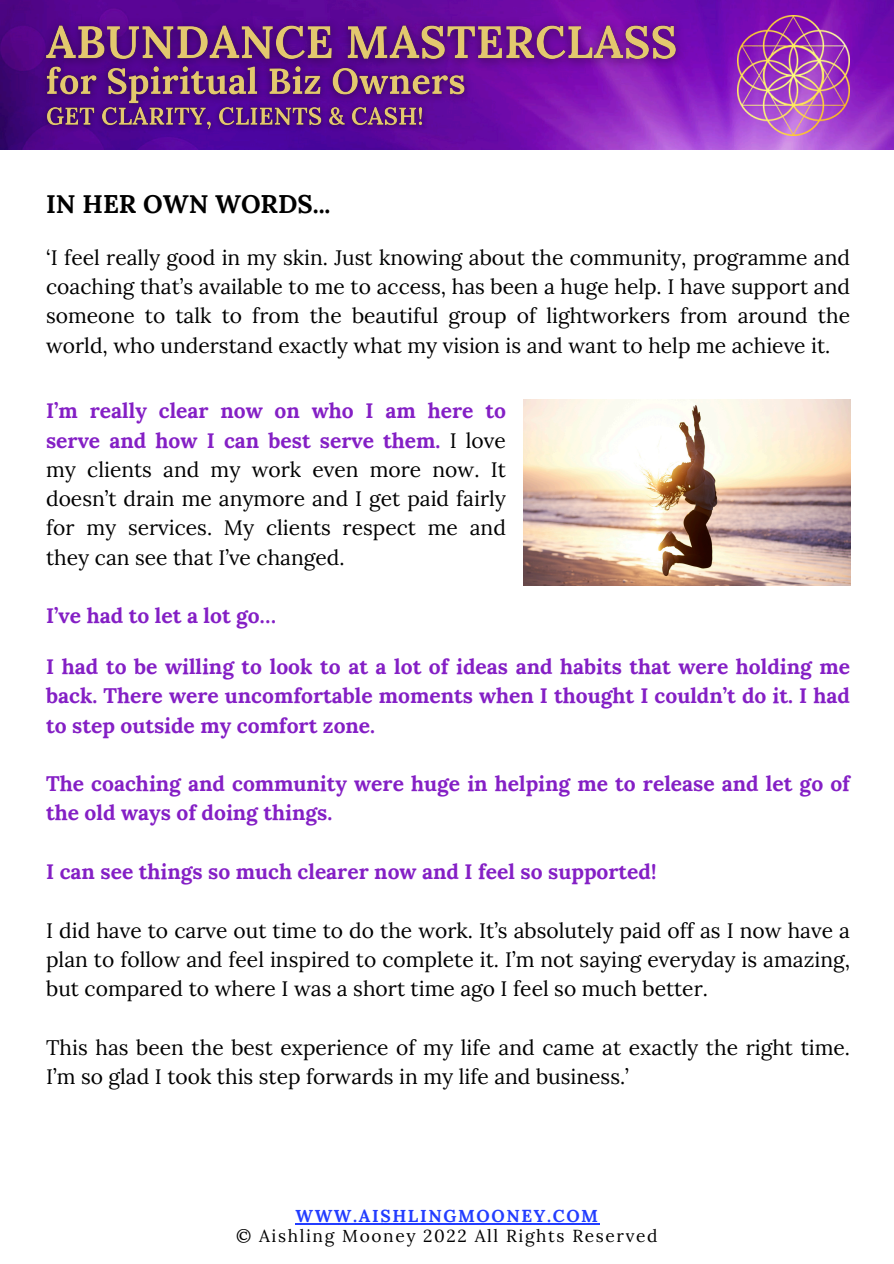
<style>
.page{position:relative;width:894px;height:1264px;background:#fff}
.page>*{position:absolute;margin:0;border:0;box-sizing:border-box;transform-origin:0 0}
.t1{font:700 25.5px "Lora";color:#000}
.t2{font:21px/29.2px "Lora";color:#000;text-align:justify}
.t3{font:700 21px/29.2px "Lora";color:#841fc5;text-align:justify}
.t4{font:17.4px "Lora";letter-spacing:.095em;color:#000}
.t5{font:700 17.4px "Lora";letter-spacing:.095em;color:#233dff}
.s1{font-weight:700;color:#841fc5}
</style>
<div class="page">
<img style="left:0;top:0;width:893px;height:149px">
<img style="left:524px;top:399px;width:326px;height:187px">
<hr style="left:295px;top:1222px;width:304px;height:2px;background:#233dff">
<img style="left:30px;top:10px;width:662px;height:67px">
<img style="left:33px;top:54px;width:445px;height:64px">
<img style="left:37px;top:98px;width:395px;height:41px">
<img style="left:737px;top:15px;width:112px;height:121px">
<h5 class="t1" style="left:46px;top:187px;width:286px">IN HER OWN WORDS...</h5>
<h4 class="t2" style="left:46px;top:243px;width:805px">‘I feel really good in my skin. Just knowing about the community, programme and coaching that’s available to me to access, has been a huge help. I have support and someone to talk to from the beautiful group of lightworkers from around the world, who understand exactly what my vision is and want to help me achieve it.</h4>
<p class="t2" style="left:46px;top:396px;width:461px"><span class="s1">I’m really clear now on who I am here to serve and how I can best serve them.</span> I love my clients and my work even more now. It doesn’t drain me anymore and I get paid fairly for my services. My clients respect me and they can see that I’ve changed.</p>
<h4 class="t3" style="left:46px;top:601px;width:231px">I’ve had to let a lot go…</h4>
<h4 class="t3" style="left:46px;top:651px;width:805px">I had to be willing to look to at a lot of ideas and habits that were holding me back. There were uncomfortable moments when I thought I couldn’t do it. I had to step outside my comfort zone.</h4>
<h4 class="t3" style="left:46px;top:768px;width:805px">The coaching and community were huge in helping me to release and let go of the old ways of doing things.</h4>
<h5 class="t3" style="left:46px;top:856px;width:611px">I can see things so much clearer now and I feel so supported!</h5>
<h5 class="t2" style="left:46px;top:915px;width:805px">I did have to carve out time to do the work. It’s absolutely paid off as I now have a plan to follow and feel inspired to complete it. I’m not saying everyday is amazing, but compared to where I was a short time ago I feel so much better.</h5>
<h6 class="t2" style="left:46px;top:1032px;width:805px">This has been the best experience of my life and came at exactly the right time.<br>I’m so glad I took this step forwards in my life and business.’</h6>
<h5 class="t5" style="left:295px;top:1204px;width:304px">WWW.AISHLINGMOONEY.COM</h5>
<h3 class="t4" style="left:236px;top:1224px;width:422px">© Aishling Mooney 2022 All Rights Reserved</h3>
</div>
